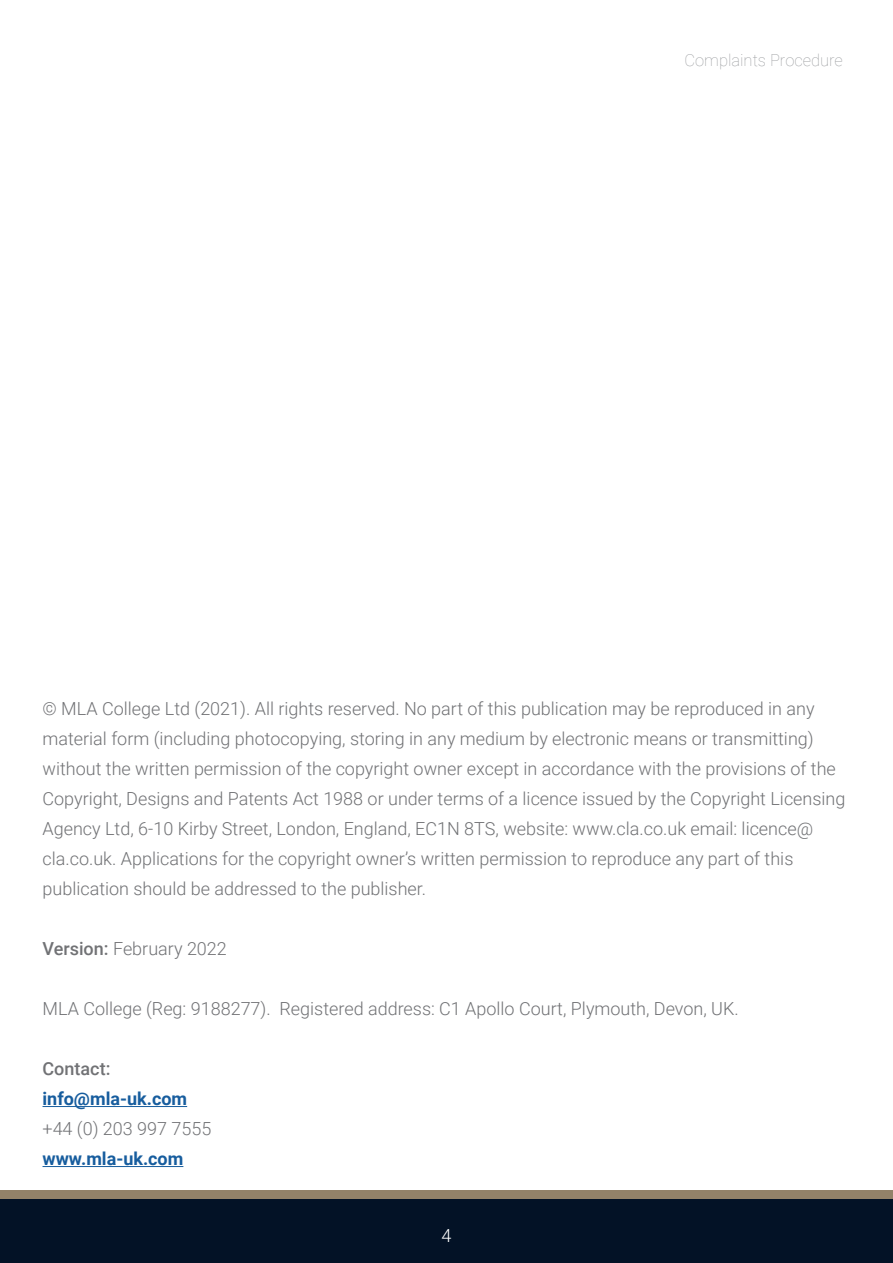
<style>
.page{position:relative;width:893px;height:1263px;background:#fff}
.page>*{position:absolute;margin:0;border:0;box-sizing:border-box;transform-origin:0 0}
.t1{font:300 18px/30px "Roboto";color:#717275}
.t2{font:700 18px "Roboto";color:#175d9e}
.t3{font:500 18px "Roboto";color:#717275}
.t4{font:300 18px "Roboto";color:#fff}
.t5{font:100 16.5px "Roboto";color:#989a9d}
.s1{font-weight:500}
</style>
<div class="page">
<div style="left:0;top:1199px;width:893px;height:64px;background:#031226"></div>
<div style="left:0;top:1191px;width:893px;height:8px;background:#938269"></div>
<hr style="left:43px;top:1106px;width:144px;height:1px;background:#175d9e">
<hr style="left:43px;top:1166px;width:140px;height:1px;background:#175d9e">
<p class="t5" style="left:684px;top:49px;width:160px">Complaints Procedure</p>
<p class="t1" style="left:43px;top:693px;width:804px">© MLA College Ltd (2021). All rights reserved. No part of this publication may be reproduced in any material form (including photocopying, storing in any medium by electronic means or transmitting) without the written permission of the copyright owner except in accordance with the provisions of the Copyright, Designs and Patents Act 1988 or under terms of a licence issued by the Copyright Licensing Agency Ltd, 6-10 Kirby Street, London, England, EC1N 8TS, website: www.cla.co.uk email: licence@ cla.co.uk. Applications for the copyright owner’s written permission to reproduce any part of this publication should be addressed to the publisher.</p>
<p class="t1" style="left:43px;top:933px;width:186px"><span class="s1">Version:</span> February 2022</p>
<p class="t1" style="left:43px;top:993px;width:698px">MLA College (Reg: 9188277). Registered address: C1 Apollo Court, Plymouth, Devon, UK.</p>
<p class="t3" style="left:43px;top:1056px;width:69px">Contact:</p>
<p class="t2" style="left:43px;top:1086px;width:146px">info@mla-uk.com</p>
<p class="t1" style="left:43px;top:1113px;width:170px">+44 (0) 203 997 7555</p>
<p class="t2" style="left:43px;top:1146px;width:142px">www.mla-uk.com</p>
<p class="t4" style="left:441px;top:1223px;width:11px">4</p>
</div>
